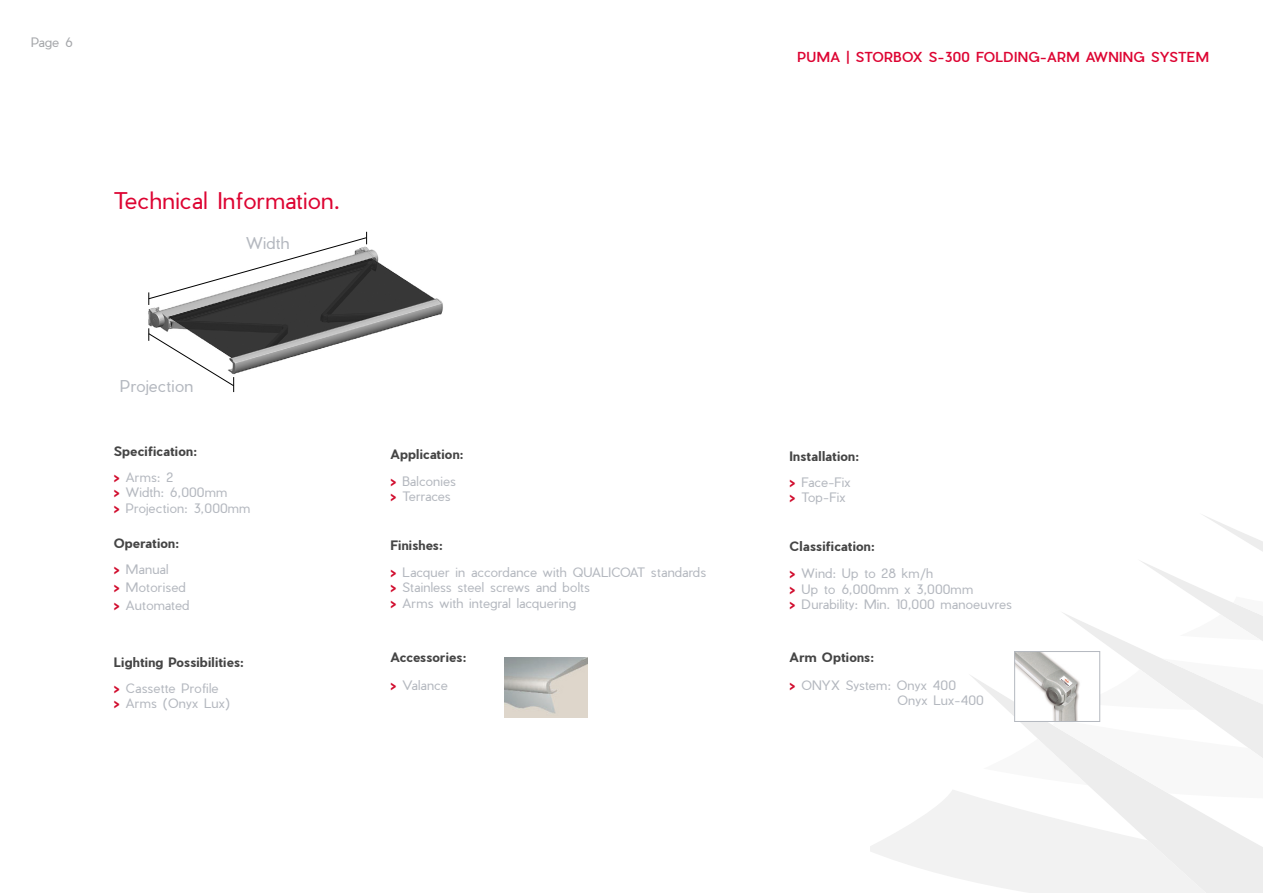
<style>
.page{position:relative;width:1263px;height:893px;background:#fff}
.page>*{position:absolute;margin:0;border:0;box-sizing:border-box;transform-origin:0 0}
.t1{font:300 22.5px "Pier Sans";letter-spacing:.01em;color:#dd0432}
.t2{font:300 15.9px "Pier Sans";letter-spacing:.01em;color:#b4b8bf}
.t3{font:500 13.5px "Pier Sans";letter-spacing:.035em;color:#dd0432}
.t4{font:300 12.75px/15.3px "Pier Sans";letter-spacing:.025em;color:#b4b8bf}
.t5{font:700 12.75px/25.5px "Pier Sans";letter-spacing:.025em;color:#454545}
.t6{font:300 12.75px "Pier Sans";letter-spacing:-.01em;color:#b4b8bf}
.t7{font:300 12.75px "Pier Sans";color:#a5a7aa}
.s1{color:#d10d2e}
.s2{font-weight:300;color:#b4b8bf}
.s3{font-weight:700;color:#d10d2e}
.s4{font-weight:700;color:#454545}
</style>
<div class="page">
<svg style="left:871px;top:515px;width:392px;height:378px"></svg>
<img style="left:148px;top:237px;width:295px;height:151px">
<svg style="left:148px;top:232px;width:219px;height:73px"></svg>
<svg style="left:148px;top:328px;width:86px;height:64px"></svg>
<img style="left:505px;top:657px;width:82px;height:61px">
<img style="left:1016px;top:653px;width:82px;height:67px">
<div style="left:1014px;top:651px;width:86px;height:71px;border:1px solid #b4b8bf"></div>
<p class="t7" style="left:31px;top:34px;width:43px">Page 6</p>
<h1 class="t1" style="left:114px;top:186px;width:227px">Technical Information.</h1>
<p class="t2" style="left:246px;top:233px;width:45px">Width</p>
<p class="t2" style="left:120px;top:376px;width:74px">Projection</p>
<p class="t5" style="left:114px;top:439px;width:84px">Specification: <span class="s1">&gt;</span> <span class="s2">Arms: 2</span></p>
<p class="t4" style="left:114px;top:485px;width:138px"><span class="s3">&gt;</span> Width: 6,000mm<br><span class="s3">&gt;</span> Projection: 3,000mm</p>
<p class="t5" style="left:114px;top:531px;width:67px">Operation: <span class="s1">&gt;</span> <span class="s2">Manual</span></p>
<p class="t4" style="left:114px;top:578px;width:77px;line-height:18px"><span class="s3">&gt;</span> Motorised <span class="s3">&gt;</span> Automated</p>
<p class="t5" style="left:114px;top:650px;width:131px">Lighting Possibilities: <span class="s1">&gt;</span> <span class="s2">Cassette Profile</span></p>
<p class="t4" style="left:114px;top:696px;width:118px"><span class="s3">&gt;</span> Arms (Onyx Lux)</p>
<p class="t5" style="left:390px;top:440px;width:74px;line-height:27.3px">Application: <span class="s1">&gt;</span> <span class="s2">Balconies</span></p>
<p class="t6" style="left:390px;top:488px;width:62px"><span class="s3">&gt;</span> Terraces</p>
<p class="t4" style="left:390px;top:531px;width:317px;line-height:27.3px"><span class="s4">Finishes:<br></span><span class="s3">&gt;</span> Lacquer in accordance with QUALICOAT standards</p>
<p class="t4" style="left:390px;top:580px;width:201px"><span class="s3">&gt;</span> Stainless steel screws and bolts <span class="s3">&gt;</span> Arms with integral lacquering</p>
<p class="t5" style="left:390px;top:644px;width:77px;line-height:27.3px">Accessories: <span class="s1">&gt;</span> <span class="s2">Valance</span></p>
<p class="t3" style="left:797px;top:48px;width:413px">PUMA | STORBOX S-300 FOLDING-ARM AWNING SYSTEM</p>
<p class="t5" style="left:789px;top:444px;width:71px">Installation: <span class="s1">&gt;</span> <span class="s2">Face-Fix</span></p>
<p class="t4" style="left:789px;top:490px;width:57px"><span class="s3">&gt;</span> Top-Fix</p>
<p class="t5" style="left:789px;top:533px;width:145px;line-height:27.3px">Classification:<br><span class="s1">&gt;</span> <span class="s2">Wind: Up to 28 km/h</span></p>
<p class="t4" style="left:789px;top:581px;width:224px"><span class="s3">&gt;</span> Up to 6,000mm x 3,000mm<br><span class="s3">&gt;</span> Durability: Min. 10,000 manoeuvres</p>
<p class="t4" style="left:789px;top:644px;width:168px;line-height:27.3px"><span class="s4">Arm Options:<br></span><span class="s3">&gt;</span> ONYX System: Onyx 400</p>
<p class="t4" style="left:897px;top:692px;width:88px">Onyx Lux-400</p>
</div>
